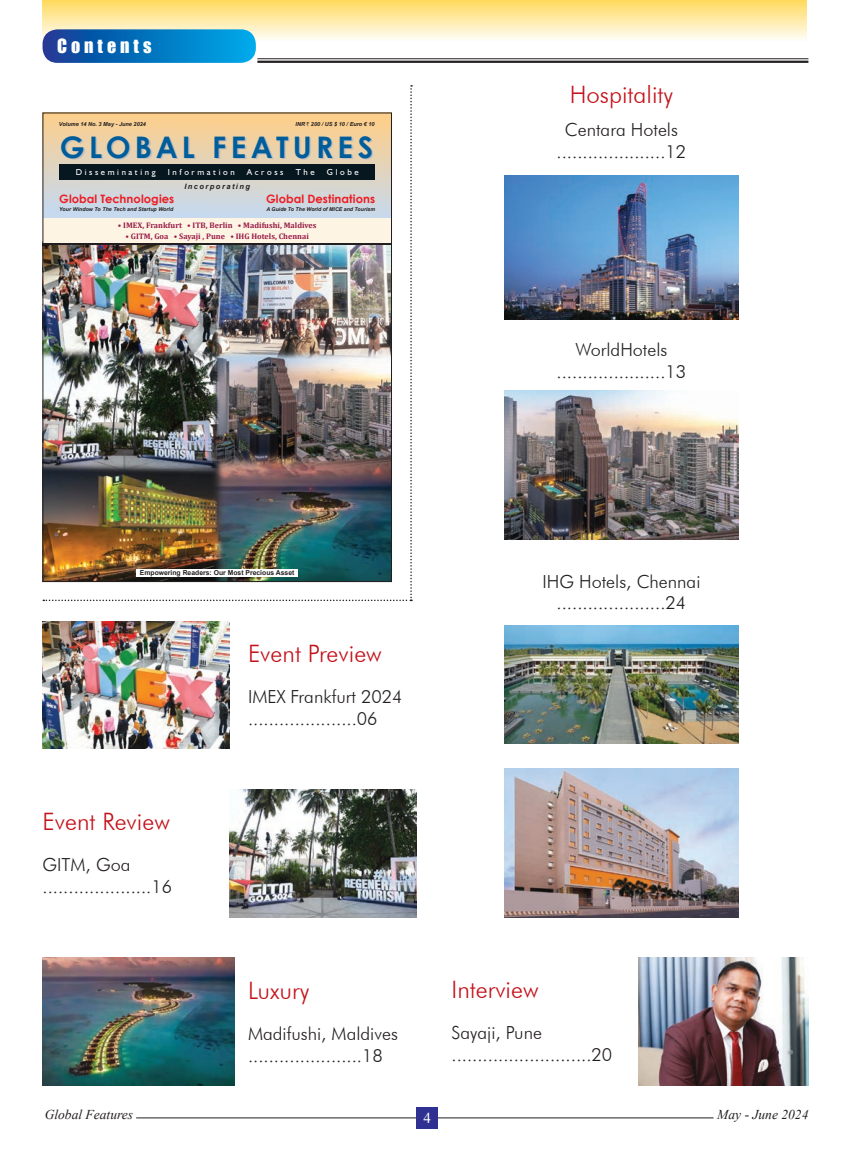
<style>
.page{position:relative;width:851px;height:1149px;background:#fff}
.page>*{position:absolute;margin:0;border:0;box-sizing:border-box;transform-origin:0 0}
.t1{font:700 29.7px "Century Gothic";letter-spacing:.145em;color:#005d9c}
.t2{font:300 24px "Futura BT";color:#c4121a}
.t3{font:300 18px/21.6px "Futura BT";color:#231f20}
.t4{font:18px "Impact";letter-spacing:.22em;color:#fff}
.t5{font:15px "Times New Roman";color:#fff}
.t6{font:italic 13.5px "Times New Roman";color:#231f20}
.t7{font:700 11.55px "Century Gothic";letter-spacing:.005em;color:#ee1d23}
.t8{font:8.7px "Humanist 521 BT";letter-spacing:.3em;color:#fff}
.t9{font:700 8.1px "Cambria";color:#971a46}
.t10{font:italic 700 7.5px "Arial";letter-spacing:.2em;color:#231f20}
.t11{font:700 6.75px "Arial";color:#231f20}
.t12{font:italic 700 5.55px "Arial";color:#231f20}
.t13{font:italic 700 5.25px "Arial";color:#231f20}
.s1{font-family:"Rupee";font-weight:400;font-style:normal}
</style>
<div class="page">
<hr style="left:136px;top:1117px;width:577px;height:1px;background:#231f20">
<div style="left:416px;top:1106px;width:21px;height:22px;background:#2e3092"></div>
<div style="left:43px;top:0;width:763px;height:41px;background:linear-gradient(to bottom,#ffda5e,#fefdf8)"></div>
<svg style="left:43px;top:29px;width:213px;height:34px;background:#0875be"></svg>
<hr style="left:257px;top:61px;width:551px;height:2px;background:#231f20">
<hr style="left:257px;top:58px;width:551px;height:1px;background:#231f20">
<img style="left:43px;top:85px;width:369px;height:516px">
<img style="left:43px;top:621px;width:187px;height:127px">
<img style="left:504px;top:175px;width:234px;height:144px">
<img style="left:504px;top:390px;width:234px;height:149px">
<img style="left:504px;top:625px;width:234px;height:118px">
<img style="left:504px;top:768px;width:234px;height:148px">
<img style="left:229px;top:789px;width:187px;height:127px">
<img style="left:638px;top:957px;width:170px;height:127px">
<img style="left:43px;top:957px;width:191px;height:127px">
<p class="t4" style="left:57px;top:31px;width:96px">CONTENTS</p>
<p class="t12" style="left:59px;top:120px;width:89px">Volume 14 No. 3 May - June 2024</p>
<p class="t12" style="left:295px;top:120px;width:81px">INR <span class="s1">`</span> 200 / US $ 10 / Euro € 10</p>
<h1 class="t1" style="left:60px;top:124px;width:315px">GLOBAL FEATURES</h1>
<p class="t8" style="left:76px;top:167px;width:81px">Disseminating</p>
<p class="t8" style="left:168px;top:167px;width:68px">Information</p>
<p class="t8" style="left:247px;top:167px;width:38px">Across</p>
<p class="t8" style="left:295px;top:167px;width:21px">The</p>
<p class="t8" style="left:327px;top:167px;width:33px">Globe</p>
<p class="t7" style="left:59px;top:190px;width:116px">Global Technologies</p>
<p class="t10" style="left:184px;top:181px;width:67px">Incorporating</p>
<p class="t7" style="left:266px;top:190px;width:111px">Global Destinations</p>
<p class="t13" style="left:59px;top:206px;width:116px">Your Window To The Tech and Startup World</p>
<p class="t13" style="left:266px;top:206px;width:110px">A Guide To The World of MICE and Tourism</p>
<p class="t9" style="left:118px;top:220px;width:200px">• IMEX, Frankfurt • ITB, Berlin • Madifushi, Maldives</p>
<p class="t9" style="left:125px;top:230px;width:185px">• GITM, Goa • Sayaji , Pune • IHG Hotels, Chennai</p>
<h2 class="t2" style="left:569px;top:80px;width:105px">Hospitality</h2>
<p class="t3" style="left:556px;top:119px;width:131px;text-align:center">Centara Hotels .....................12</p>
<p class="t3" style="left:556px;top:338px;width:131px;text-align:center">WorldHotels .....................13</p>
<p class="t11" style="left:140px;top:568px;width:156px">Empowering Readers: Our Most Precious Asset</p>
<h2 class="t2" style="left:43px;top:806px;width:129px">Event Review</h2>
<p class="t3" style="left:43px;top:853px;width:131px">GITM, Goa .....................16</p>
<h2 class="t2" style="left:248px;top:638px;width:135px">Event Preview</h2>
<p class="t3" style="left:248px;top:685px;width:156px">IMEX Frankfurt 2024 .....................06</p>
<h2 class="t2" style="left:248px;top:975px;width:63px">Luxury</h2>
<p class="t3" style="left:248px;top:1022px;width:151px">Madifushi, Maldives ......................18</p>
<p class="t3" style="left:542px;top:570px;width:160px;text-align:center">IHG Hotels, Chennai .....................24</p>
<h2 class="t2" style="left:451px;top:974px;width:89px">Interview</h2>
<p class="t3" style="left:451px;top:1021px;width:162px">Sayaji, Pune ...........................20</p>
<p class="t6" style="left:45px;top:1104px;width:90px">Global Features</p>
<p class="t6" style="left:717px;top:1104px;width:93px">May - June 2024</p>
<p class="t5" style="left:423px;top:1107px;width:9px">4</p>
</div>
